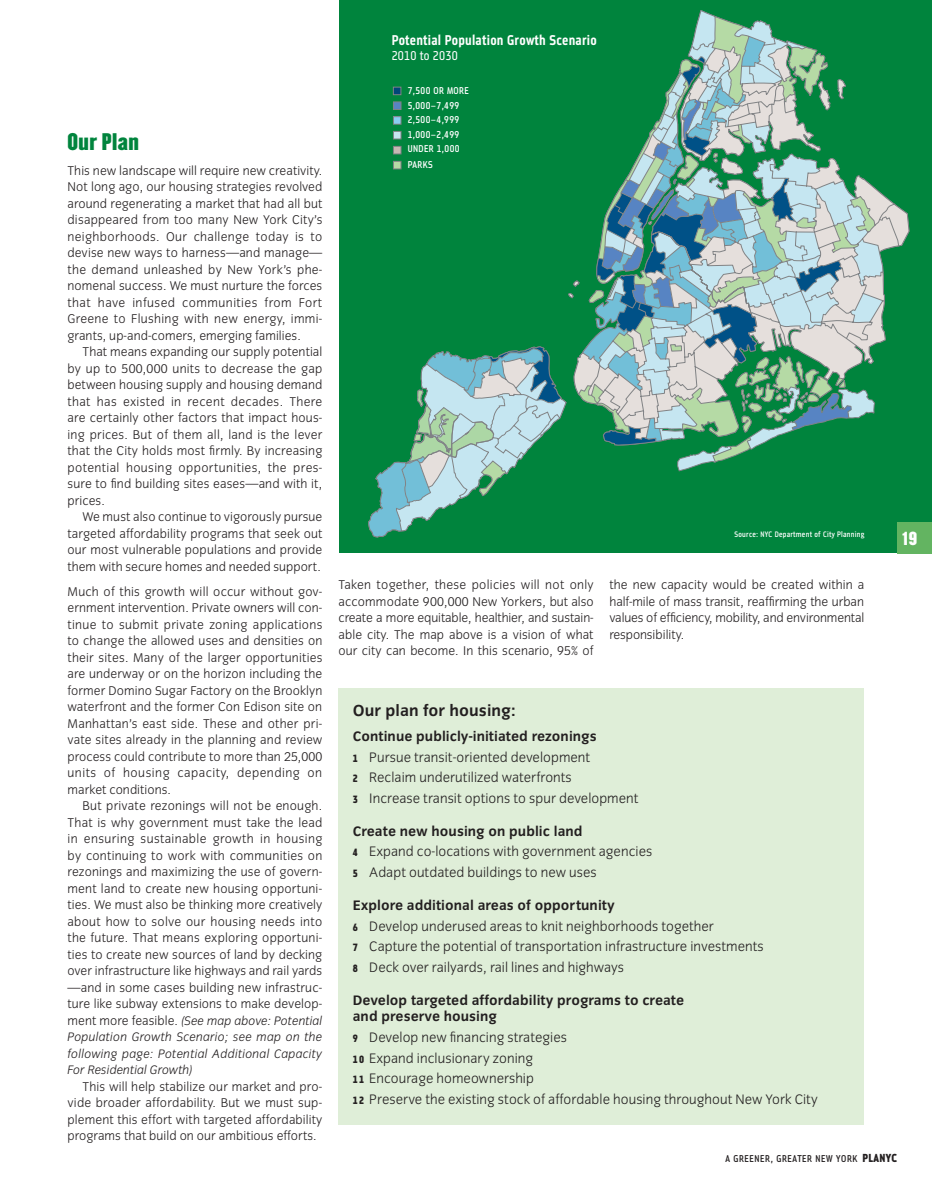
<style>
.page{position:relative;width:932px;height:1188px;background:#fff}
.page>*{position:absolute;margin:0;border:0;box-sizing:border-box;transform-origin:0 0}
.t1{font:21px "Champion HTF Welterweight";letter-spacing:.02em;color:#00843d}
.t2{font:700 16.5px "Congress Sans";letter-spacing:.005em;color:#231f20}
.t3{font:16.5px "Champion HTF Welterweight";color:#fff}
.t4{font:700 15px "Metroflex Narrow";letter-spacing:.015em;color:#fff}
.t5{font:300 14.25px/20.7px "Congress Sans";letter-spacing:.005em;color:#231f20}
.t6{font:700 14.25px/16.5px "Congress Sans";letter-spacing:.005em;color:#231f20}
.t7{font:13.5px "Metroflex Narrow";letter-spacing:.015em;color:#fff}
.t8{font:300 13.2px/16.5px "Congress Sans";letter-spacing:.005em;color:#231f20;text-align:justify}
.t9{font:italic 300 12.75px/16.5px "Congress Sans";letter-spacing:.015em;color:#231f20;text-align:justify}
.t10{font:500 10.5px/14.4px "Metroflex Narrow";letter-spacing:.04em;color:#fff}
.t11{font:500 10.5px "Metroflex Narrow";letter-spacing:.06em;color:#231f20}
.t12{font:500 8.4px "Metroflex Narrow";letter-spacing:.03em;color:#fff}
.s1{font-style:normal;font-size:13.2px}
.s2{font-weight:700}
.s3{font-family:"Metroflex Narrow";font-weight:800;font-size:11.25px}
.s4{font-weight:800;font-size:12.3px}
</style>
<div class="page">
<div style="left:338px;top:0;width:594px;height:554px;background:#00843d"></div>
<svg style="left:368px;top:11px;width:541px;height:526px"></svg>
<div style="left:393px;top:87px;width:8px;height:8px;background:#004778"></div>
<div style="left:393px;top:87px;width:8px;height:8px;border:1px solid #808285"></div>
<div style="left:393px;top:102px;width:8px;height:7px;background:#5784c3"></div>
<div style="left:393px;top:102px;width:8px;height:8px;border:1px solid #808285"></div>
<div style="left:393px;top:117px;width:8px;height:7px;background:#89cef1"></div>
<div style="left:393px;top:117px;width:8px;height:7px;border:1px solid #808285"></div>
<div style="left:393px;top:131px;width:8px;height:8px;background:#c5e6f1"></div>
<div style="left:393px;top:131px;width:8px;height:8px;border:1px solid #808285"></div>
<div style="left:393px;top:146px;width:8px;height:8px;background:#c5b9b3"></div>
<div style="left:393px;top:146px;width:8px;height:8px;border:1px solid #808285"></div>
<div style="left:393px;top:161px;width:8px;height:8px;background:#b5daa5"></div>
<div style="left:393px;top:161px;width:8px;height:8px;border:1px solid #808285"></div>
<div style="left:338px;top:688px;width:525px;height:437px;background:#dfeed8"></div>
<div style="left:897px;top:522px;width:35px;height:32px;background:#63b461"></div>
<h1 class="t1" style="left:68px;top:128px;width:73px">Our Plan</h1>
<p class="t8" style="left:68px;top:162px;width:256px">This new landscape will require new creativity.<br>Not long ago, our housing strategies revolved around regenerating a market that had all but disappeared from too many New York City’s neighborhoods. Our challenge today is to devise new ways to harness—and manage— the demand unleashed by New York’s phe&shy;nomenal success. We must nurture the forces that have infused communities from Fort Greene to Flushing with new energy, immi&shy;grants, up-and-comers, emerging families.</p>
<p class="t8" style="left:68px;top:344px;width:256px;text-indent:15px">That means expanding our supply potential by up to 500,000 units to decrease the gap between housing supply and housing demand that has existed in recent decades. There are certainly other factors that impact hous&shy;ing prices. But of them all, land is the lever that the City holds most firmly. By increasing potential housing opportunities, the pres&shy;sure to find building sites eases—and with it, prices.</p>
<p class="t8" style="left:68px;top:509px;width:256px;text-indent:15px">We must also continue to vigorously pursue targeted affordability programs that seek out our most vulnerable populations and provide them with secure homes and needed support.</p>
<p class="t8" style="left:68px;top:583px;width:256px">Much of this growth will occur without gov&shy;ernment intervention. Private owners will con&shy;tinue to submit private zoning applications to change the allowed uses and densities on their sites. Many of the larger opportunities are underway or on the horizon including the former Domino Sugar Factory on the Brooklyn waterfront and the former Con Edison site on Manhattan’s east side. These and other pri&shy;vate sites already in the planning and review process could contribute to more than 25,000 units of housing capacity, depending on market conditions.</p>
<p class="t8" style="left:68px;top:798px;width:256px;text-indent:15px">But private rezonings will not be enough.<br>That is why government must take the lead in ensuring sustainable growth in housing by continuing to work with communities on rezonings and maximizing the use of govern&shy;ment land to create new housing opportuni&shy;ties. We must also be thinking more creatively about how to solve our housing needs into the future. That means exploring opportuni&shy;ties to create new sources of land by decking over infrastructure like highways and rail yards —and in some cases building new infrastruc&shy;ture like subway extensions to make develop-</p>
<p class="t9" style="left:68px;top:1012px;width:256px"><span class="s1">ment more feasible.</span> (See map above: Potential Population Growth Scenario; see map on the following page: Potential Additional Capacity For Residential Growth)</p>
<p class="t8" style="left:68px;top:1078px;width:256px;text-indent:15px">This will help stabilize our market and pro&shy;vide broader affordability. But we must sup&shy;plement this effort with targeted affordability programs that build on our ambitious efforts.</p>
<p class="t4" style="left:392px;top:31px;width:207px">Potential Population Growth Scenario</p>
<p class="t7" style="left:392px;top:48px;width:68px">2010 to 2030</p>
<p class="t10" style="left:407px;top:84px;width:53px">7,500 or more<br>5,000–7,499<br>2,500–4,999<br>1,000–2,499 under 1,000</p>
<p class="t10" style="left:407px;top:157px;width:6px">parks</p>
<p class="t12" style="left:734px;top:530px;width:131px">Source: NYC Department of City Planning</p>
<p class="t8" style="left:338px;top:577px;width:257px">Taken together, these policies will not only accommodate 900,000 New Yorkers, but also create a more equitable, healthier, and sustain&shy;able city. The map above is a vision of what our city can become. In this scenario, 95% of</p>
<p class="t8" style="left:609px;top:577px;width:256px">the new capacity would be created within a half-mile of mass transit, reaffirming the urban values of efficiency, mobility, and environmental responsibility.</p>
<p class="t2" style="left:353px;top:701px;width:164px">Our plan for housing:</p>
<p class="t5" style="left:353px;top:726px;width:287px"><span class="s2">Continue publicly-initiated rezonings<br></span><span class="s3">1</span> Pursue transit-oriented development<br><span class="s3">2</span> Reclaim underutilized waterfronts<br><span class="s3">3</span> Increase transit options to spur development</p>
<p class="t5" style="left:353px;top:821px;width:301px"><span class="s2">Create new housing on public land<br></span><span class="s3">4</span> Expand co-locations with government agencies<br><span class="s3">5</span> Adapt outdated buildings to new uses</p>
<p class="t5" style="left:353px;top:895px;width:412px"><span class="s2">Explore additional areas of opportunity<br></span><span class="s3">6</span> Develop underused areas to knit neighborhoods together<br><span class="s3">7</span> Capture the potential of transportation infrastructure investments <span class="s3">8</span> Deck over railyards, rail lines and highways</p>
<p class="t6" style="left:353px;top:992px;width:333px">Develop targeted affordability programs to create and preserve housing</p>
<p class="t5" style="left:353px;top:1027px;width:466px"><span class="s3">9</span> Develop new financing strategies<br><span class="s3">10</span> Expand inclusionary zoning<br><span class="s3">11</span> Encourage homeownership<br><span class="s3">12</span> Preserve the existing stock of affordable housing throughout New York City</p>
<p class="t3" style="left:901px;top:527px;width:17px">19</p>
<p class="t11" style="left:725px;top:1152px;width:173px">A GREENER, GREATER NEW YORK <span class="s4">PLANYC</span></p>
</div>
